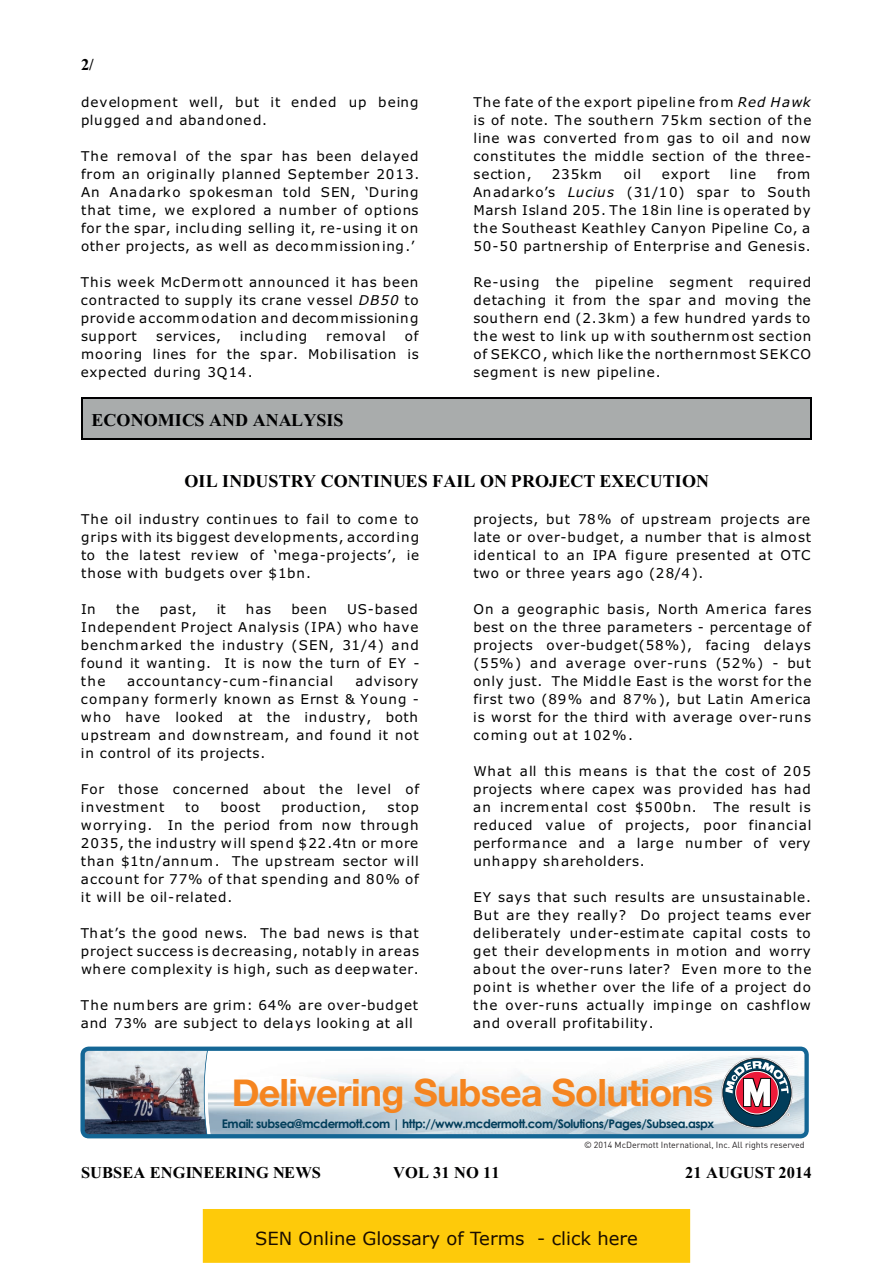
<style>
.page{position:relative;width:893px;height:1263px;background:#fff}
.page>*{position:absolute;margin:0;border:0;box-sizing:border-box;transform-origin:0 0}
.t1{font:700 37.65px "Helvetica Neue";letter-spacing:-.02em;color:#f58520}
.t2{font:700 18px "Times New Roman";letter-spacing:.005em;color:#000001}
.t3{font:18px "Verdana";color:#1a0d00}
.t4{font:700 16.5px "Times New Roman";letter-spacing:.005em;color:#000001}
.t5{font:13.5px/18px "Verdana";letter-spacing:.06em;color:#000001;text-align:justify}
.t6{font:700 11.85px "Century Gothic";letter-spacing:-.04em;color:#013d5a}
.t7{font:8.85px "DIN";color:#231f20}
.s1{font-style:italic}
</style>
<div class="page">
<div style="left:203px;top:1209px;width:487px;height:54px;background:#feca0a"></div>
<svg style="left:84px;top:1046px;width:725px;height:92px"></svg>
<svg style="left:721px;top:1057px;width:72px;height:71px"></svg>
<img style="left:80px;top:1046px;width:131px;height:91px">
<div style="left:81px;top:398px;width:731px;height:42px;background:#a9acac"></div>
<hr style="left:81px;top:398px;width:1px;height:41px;background:#000001">
<hr style="left:810px;top:398px;width:2px;height:41px;background:#000001">
<hr style="left:81px;top:398px;width:730px;height:1px;background:#000001">
<hr style="left:81px;top:438px;width:730px;height:2px;background:#000001">
<p class="t4" style="left:81px;top:54px;width:14px">2/</p>
<p class="t5" style="left:81px;top:94px;width:339px">development well, but it ended up being plugged and abandoned.</p>
<p class="t5" style="left:81px;top:148px;width:340px">The removal of the spar has been delayed from an originally planned September 2013.<br>An Anadarko spokesman told SEN, ‘During that time, we explored a number of options for the spar, including selling it, re-using it on other projects, as well as decommissioning.’</p>
<p class="t5" style="left:81px;top:274px;width:339px">This week McDermott announced it has been contracted to supply its crane vessel <span class="s1">DB50</span> to provide accommodation and decommissioning support</p>
<p class="t5" style="left:81px;top:328px;width:339px;text-indent:324px">of mooring lines for the spar. Mobilisation is expected during 3Q14.</p>
<p class="t5" style="left:156px;top:328px;width:66px">services,</p>
<p class="t5" style="left:240px;top:328px;width:69px">including</p>
<p class="t5" style="left:326px;top:328px;width:61px">removal</p>
<h2 class="t2" style="left:91px;top:407px;width:254px">ECONOMICS AND ANALYSIS</h2>
<p class="t5" style="left:473px;top:94px;width:340px">The fate of the export pipeline from <span class="s1">Red Hawk </span>is of note. The southern 75km section of the line was converted from gas to oil and now constitutes the middle section of the three&shy;section,</p>
<p class="t5" style="left:473px;top:166px;width:339px;text-indent:304px">from Anadarko’s <span class="s1">Lucius</span> (31/10) spar to South Marsh Island 205. The 18in line is operated by the Southeast Keathley Canyon Pipeline Co, a 50-50 partnership of Enterprise and Genesis.</p>
<p class="t5" style="left:473px;top:274px;width:340px">Re-using the pipeline segment required detaching it from the spar and moving the southern end (2.3km) a few hundred yards to the west to link up with southernmost section of SEKCO, which like the northernmost SEKCO segment is new pipeline.</p>
<p class="t5" style="left:552px;top:166px;width:52px">235km</p>
<p class="t5" style="left:624px;top:166px;width:19px">oil</p>
<p class="t5" style="left:662px;top:166px;width:49px">export</p>
<p class="t5" style="left:730px;top:166px;width:28px">line</p>
<h2 class="t2" style="left:184px;top:469px;width:526px">OIL INDUSTRY CONTINUES FAIL ON PROJECT EXECUTION</h2>
<p class="t5" style="left:81px;top:512px;width:340px">The oil industry continues to fail to come to grips with its biggest developments, according to the latest review of ‘mega-projects’, ie those with budgets over $1bn.</p>
<p class="t5" style="left:81px;top:602px;width:16px">In</p>
<p class="t5" style="left:116px;top:602px;width:25px">the</p>
<p class="t5" style="left:160px;top:602px;width:39px">past,</p>
<p class="t5" style="left:217px;top:602px;width:10px">it</p>
<p class="t5" style="left:246px;top:602px;width:27px">has</p>
<p class="t5" style="left:291px;top:602px;width:37px">been</p>
<p class="t5" style="left:473px;top:512px;width:339px">projects, but 78% of upstream projects are late or over-budget, a number that is almost identical to an IPA figure presented at OTC two or three years ago (28/4).</p>
<p class="t5" style="left:473px;top:602px;width:340px">On a geographic basis, North America fares best on the three parameters - percentage of projects over-budget(58%), facing delays (55%) and average over-runs (52%) - but only just. The Middle East is the worst for the first two (89% and 87%), but Latin America is worst for the third with average over-runs coming out at 102%.</p>
<p class="t5" style="left:473px;top:763px;width:340px">What all this means is that the cost of 205 projects where capex was provided has had an incremental cost $500bn. The result is reduced value of projects, poor financial performance and a large number of very unhappy shareholders.</p>
<p class="t5" style="left:473px;top:889px;width:340px">EY says that such results are unsustainable.<br>But are they really? Do project teams ever deliberately under-estimate capital costs to get their developments in motion and worry about the over-runs later? Even more to the point is whether over the life of a project do the over-runs actually impinge on cashflow and overall profitability.</p>
<p class="t5" style="left:81px;top:602px;width:340px;text-indent:266px">US-based Independent Project Analysis (IPA) who have benchmarked the industry (SEN, 31/4) and found it wanting. It is now the turn of EY - the</p>
<p class="t5" style="left:127px;top:673px;width:208px">accountancy-cum-financial</p>
<p class="t5" style="left:81px;top:673px;width:340px;text-indent:274px">advisory company formerly known as Ernst &amp; Young - who have looked at the industry, both upstream and downstream, and found it not in control of its projects.</p>
<p class="t5" style="left:81px;top:781px;width:340px">For those concerned about the level of investment</p>
<p class="t5" style="left:185px;top:799px;width:16px">to</p>
<p class="t5" style="left:220px;top:799px;width:42px">boost</p>
<p class="t5" style="left:281px;top:799px;width:87px">production,</p>
<p class="t5" style="left:81px;top:799px;width:340px;text-indent:307px">stop worrying. In the period from now through 2035, the industry will spend $22.4tn or more than $1tn/annum. The upstream sector will account for 77% of that spending and 80% of it will be oil-related.</p>
<p class="t5" style="left:81px;top:925px;width:340px">That’s the good news. The bad news is that project success is decreasing, notably in areas where complexity is high, such as deepwater.</p>
<p class="t5" style="left:81px;top:997px;width:339px">The numbers are grim: 64% are over-budget and 73% are subject to delays looking at all</p>
<h1 class="t1" style="left:232px;top:1063px;width:483px">Delivering Subsea Solutions</h1>
<p class="t6" style="left:222px;top:1116px;width:494px">Email: subsea@mcdermott.com | http://www.mcdermott.com/Solutions/Pages/Subsea.aspx</p>
<p class="t7" style="left:584px;top:1139px;width:222px">© 2014 McDermott International, Inc. All rights reserved</p>
<p class="t4" style="left:81px;top:1162px;width:242px">SUBSEA ENGINEERING NEWS</p>
<p class="t4" style="left:393px;top:1162px;width:108px">VOL 31 NO 11</p>
<p class="t4" style="left:685px;top:1162px;width:128px">21 AUGUST 2014</p>
<h2 class="t3" style="left:255px;top:1226px;width:384px">SEN Online Glossary of Terms - click here</h2>
</div>
